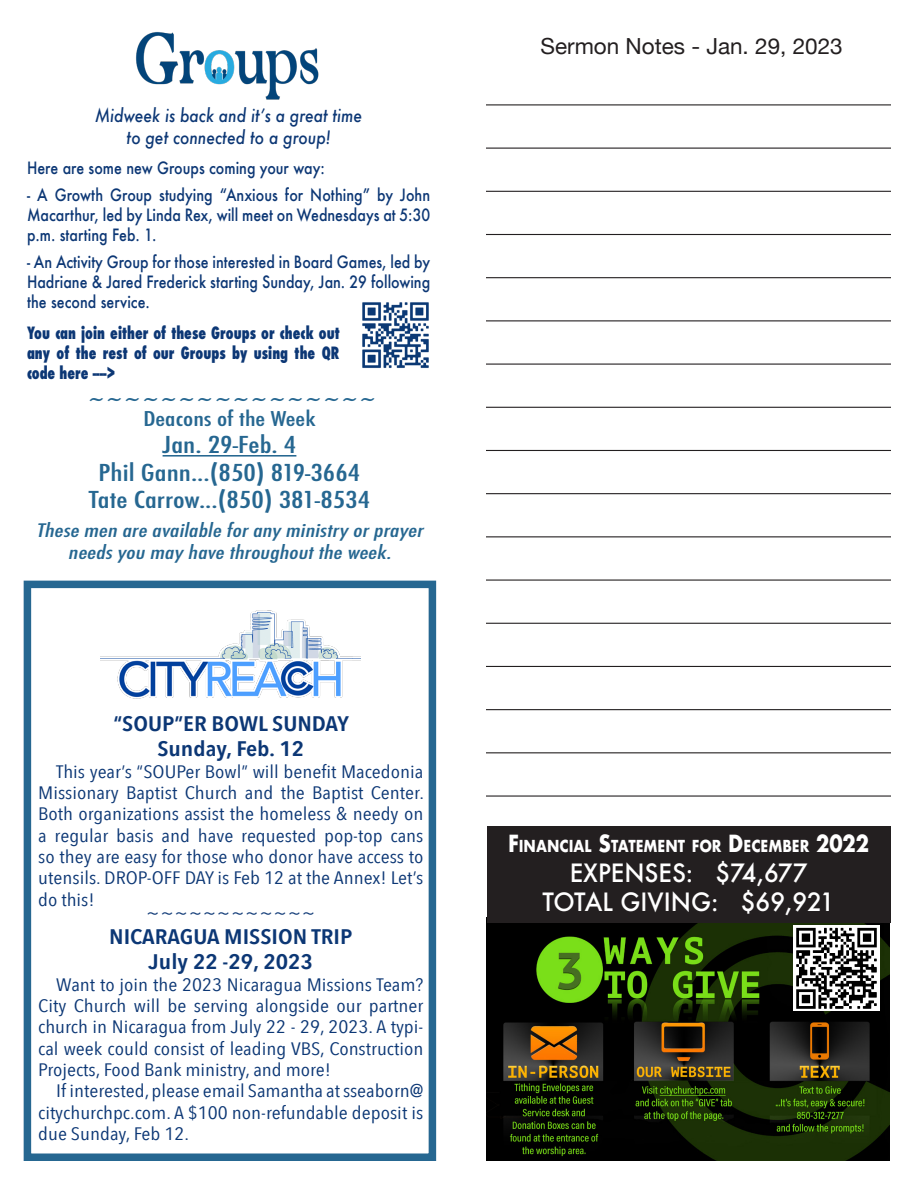
<style>
.page{position:relative;width:918px;height:1188px;background:#fff}
.page>*{position:absolute;margin:0;border:0;box-sizing:border-box;transform-origin:0 0}
.t1{font:500 24.45px "Futura";color:#fff}
.t2{font:500 condensed 22.65px "Futura";color:#266791;scale:1.33 1}
.t3{font:22.2px "Helvetica Neue";color:#231f20}
.t4{font:600 21px "Avenir Next Condensed";color:#0c3775;scale:1.18 1}
.t5{font:500 condensed 19.8px "Futura";color:#266791;scale:1.33 1}
.t6{font:italic 500 condensed 18.15px/21.8px "Futura";color:#266791;text-align:center;scale:1.33 1}
.t7{font:18px/21.3px "Avenir Next Condensed";color:#0c3775;text-align:justify;scale:1.18 1}
.t8{font:italic 500 18px "Futura";color:#0c3775;scale:.86 1}
.t9{font:500 16.5px/19.8px "Futura";color:#0c3775;text-align:justify;scale:.86 1}
.t10{font:800 condensed 16.5px/19.8px "Futura";color:#0c3775;text-align:justify;scale:.86 1}
.t11{font:700 16.05px "Futura";color:#fff;scale:.85 1}
.s1{font-size:22.95px}
</style>
<div class="page">
<hr style="left:486px;top:104px;width:405px;height:1px;background:#231f20">
<hr style="left:486px;top:148px;width:405px;height:1px;background:#231f20">
<hr style="left:486px;top:191px;width:405px;height:1px;background:#231f20">
<hr style="left:486px;top:234px;width:405px;height:1px;background:#231f20">
<hr style="left:486px;top:277px;width:405px;height:1px;background:#231f20">
<hr style="left:486px;top:320px;width:405px;height:1px;background:#231f20">
<hr style="left:486px;top:364px;width:405px;height:1px;background:#231f20">
<hr style="left:486px;top:407px;width:405px;height:1px;background:#231f20">
<hr style="left:486px;top:450px;width:405px;height:1px;background:#231f20">
<hr style="left:486px;top:493px;width:405px;height:1px;background:#231f20">
<hr style="left:486px;top:536px;width:405px;height:1px;background:#231f20">
<hr style="left:486px;top:580px;width:405px;height:1px;background:#231f20">
<hr style="left:486px;top:623px;width:405px;height:1px;background:#231f20">
<hr style="left:486px;top:666px;width:405px;height:1px;background:#231f20">
<hr style="left:486px;top:709px;width:405px;height:1px;background:#231f20">
<img style="left:136px;top:32px;width:183px;height:68px">
<img style="left:487px;top:923px;width:402px;height:238px">
<img style="left:793px;top:925px;width:87px;height:86px">
<div style="left:487px;top:826px;width:403px;height:97px;background:#231f20"></div>
<hr style="left:163px;top:455px;width:133px;height:2px;background:#266791">
<img style="left:362px;top:302px;width:67px;height:66px">
<hr style="left:486px;top:752px;width:405px;height:1px;background:#231f20">
<hr style="left:486px;top:795px;width:405px;height:2px;background:#231f20">
<div style="left:24px;top:581px;width:412px;height:580px;background:#fff;border:8px solid #266791"></div>
<img style="left:101px;top:610px;width:260px;height:89px">
<p class="t8" style="left:95px;top:103px;width:312px">Midweek is back and it’s a great time</p>
<p class="t8" style="left:127px;top:124px;width:239px">to get connected to a group!</p>
<p class="t9" style="left:27px;top:158px;width:348px">Here are some new Groups coming your way:</p>
<p class="t9" style="left:27px;top:185px;width:470px">- A Growth Group studying “Anxious for Nothing” by John Macarthur, led by Linda Rex, will meet on Wednesdays at 5:30 p.m. starting Feb. 1.</p>
<p class="t9" style="left:27px;top:252px;width:470px">- An Activity Group for those interested in Board Games, led by Hadriane &amp; Jared Frederick starting Sunday, Jan. 29 following the second service.</p>
<p class="t10" style="left:27px;top:323px;width:365px">You can join either of these Groups or check out any of the rest of our Groups by using the QR code here ----&gt;</p>
<p class="t6" style="left:85px;top:396px;width:223px">~~~~~~~~~~~~~~~~</p>
<p class="t5" style="left:143px;top:406px;width:131px">Deacons of the Week</p>
<p class="t2" style="left:163px;top:430px;width:102px">Jan. 29-Feb. 4</p>
<p class="t2" style="left:99px;top:458px;width:198px">Phil Gann...(850) 819-3664</p>
<p class="t2" style="left:89px;top:485px;width:213px">Tate Carrow...(850) 381-8534</p>
<p class="t6" style="left:36px;top:520px;width:296px">These men are available forany ministry orprayer needsyou may have throughoutthe week.</p>
<p class="t4" style="left:113px;top:706px;width:201px">“SOUP”ER BOWL SUNDAY</p>
<p class="t4" style="left:157px;top:731px;width:126px">Sunday, Feb. 12</p>
<p class="t7" style="left:38px;top:760px;width:328px;text-indent:18px">This year’s “SOUPer Bowl” will benefit Macedonia Missionary Baptist Church and the Baptist Center.<br>Both organizations assist the homeless &amp; needy on a regular basis and have requested pop-top cans so they are easy for those who donor have access to utensils. DROP-OFF DAY is Feb 12 at the Annex! Let’s do this!</p>
<p class="t7" style="left:146px;top:902px;width:145px">~~~~~~~~~~~~</p>
<p class="t4" style="left:109px;top:919px;width:208px">NICARAGUA MISSION TRIP</p>
<p class="t4" style="left:149px;top:944px;width:141px">July 22 -29, 2023</p>
<p class="t7" style="left:38px;top:973px;width:328px;text-indent:18px">Want to join the 2023 Nicaragua Missions Team?<br>City Church will be serving alongside our partner church in Nicaragua from July 22 - 29, 2023. A typi&shy;cal week could consist of leading VBS, Construction Projects, Food Bank ministry, and more!</p>
<p class="t7" style="left:38px;top:1079px;width:328px;text-indent:18px">If interested, please email Samantha at sseaborn@ citychurchpc.com. A $100 non-refundable deposit is due Sunday, Feb 12.</p>
<p class="t3" style="left:541px;top:30px;width:304px">Sermon Notes - Jan. 29, 2023</p>
<p class="t11" style="left:508px;top:835px;width:426px"><span class="s1">F</span>INANCIAL <span class="s1">S</span>TATEMENT FOR <span class="s1">D</span>ECEMBER <span class="s1">2022</span></p>
<p class="t1" style="left:570px;top:856px;width:239px">EXPENSES: $74,677</p>
<p class="t1" style="left:543px;top:885px;width:294px">TOTAL GIVING: $69,921</p>
</div>
